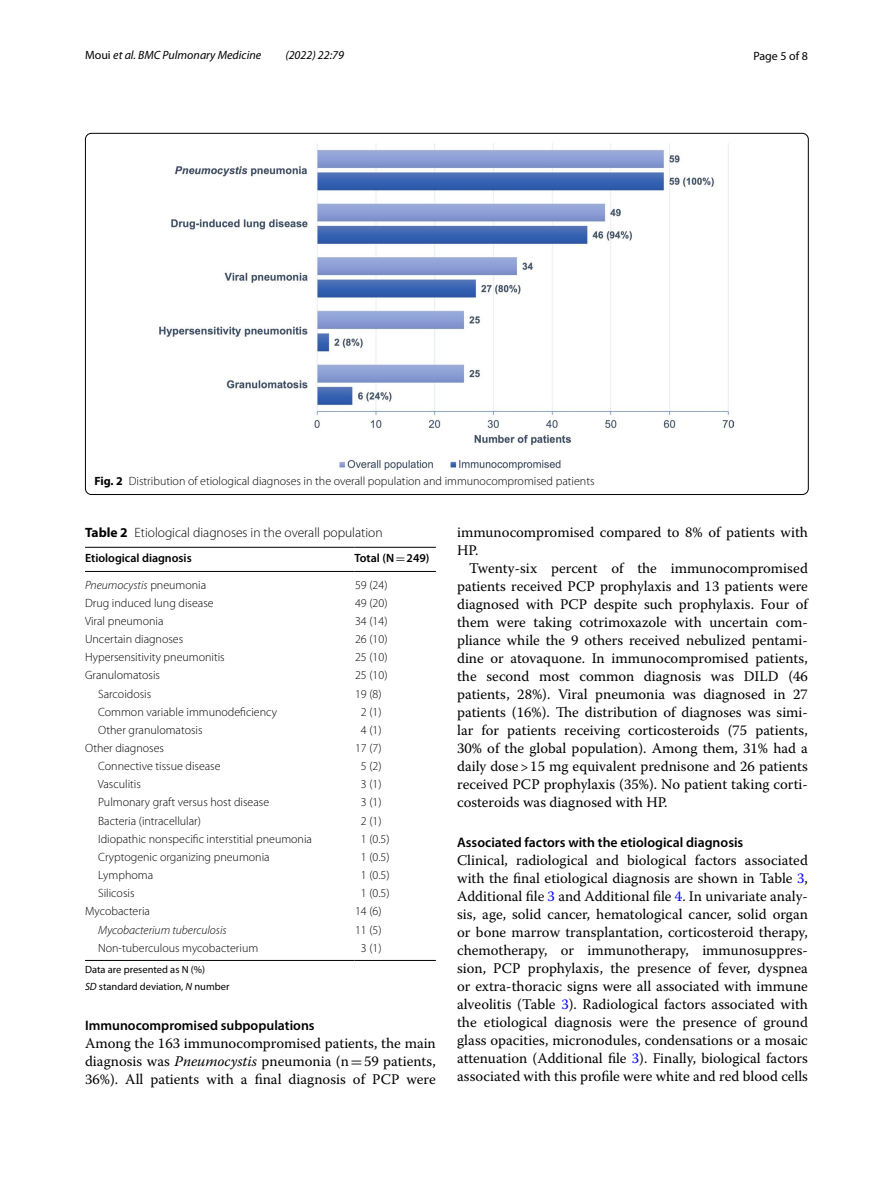
<style>
.page{position:relative;width:893px;height:1187px;background:#fff}
.page>*{position:absolute;margin:0;border:0;box-sizing:border-box;transform-origin:0 0}
.t1{font:14.7px/18px "Warnock Pro";color:#000;text-align:justify}
.t2{font:600 13.8px "Myriad Pro";color:#000}
.t3{font:300 13.5px "Myriad Pro";color:#000}
.t4{font:300 12px "Myriad Pro";color:#000}
.t5{font:italic 300 12px "Myriad Pro";color:#000}
.t6{font:italic 12px "Myriad Pro";color:#000}
.t7{font:600 12px "Myriad Pro";color:#000}
.t8{font:12px "Myriad Pro";color:#000}
.t9{font:10.5px/17px "Myriad Pro";color:#000}
.s1{font-style:normal}
.s2{font-weight:700}
.s3{font-family:"MTSY";font-weight:400}
.s4{font-style:italic}
.s5{font-family:"MTSY"}
.s6{color:#00f}
</style>
<div class="page">
<img style="left:160px;top:143px;width:574px;height:327px">
<hr style="left:85px;top:547px;width:269px;height:1px;background:#000">
<hr style="left:85px;top:571px;width:269px;height:1px;background:#000">
<hr style="left:354px;top:547px;width:82px;height:1px;background:#000">
<hr style="left:354px;top:571px;width:82px;height:1px;background:#000">
<hr style="left:85px;top:960px;width:269px;height:1px;background:#000">
<hr style="left:354px;top:960px;width:82px;height:1px;background:#000">
<p class="t6" style="left:85px;top:48px;width:178px"><span class="s1">Moui</span> et al. BMC Pulmonary Medicine</p>
<p class="t6" style="left:285px;top:48px;width:60px">(2022) 22:79</p>
<p class="t8" style="left:753px;top:48px;width:56px">Page 5 of 8</p>
<p class="t4" style="left:94px;top:474px;width:502px"><span class="s2">Fig. 2</span> Distribution of etiological diagnoses in the overall population and immunocompromised patients</p>
<p class="t3" style="left:85px;top:525px;width:299px"><span class="s2">Table 2</span> Etiological diagnoses in the overall population</p>
<p class="t7" style="left:85px;top:550px;width:108px">Etiological diagnosis</p>
<p class="t7" style="left:354px;top:550px;width:77px">Total (N<span class="s3">=</span>249)</p>
<p class="t5" style="left:85px;top:578px;width:123px">Pneumocystis <span class="s1">pneumonia</span></p>
<p class="t4" style="left:355px;top:578px;width:34px">59 (24)</p>
<p class="t4" style="left:85px;top:596px;width:130px">Drug induced lung disease</p>
<p class="t4" style="left:355px;top:596px;width:34px">49 (20)</p>
<p class="t4" style="left:85px;top:614px;width:80px">Viral pneumonia</p>
<p class="t4" style="left:355px;top:614px;width:34px">34 (14)</p>
<p class="t4" style="left:85px;top:632px;width:100px">Uncertain diagnoses</p>
<p class="t4" style="left:355px;top:632px;width:34px">26 (10)</p>
<p class="t4" style="left:85px;top:650px;width:141px">Hypersensitivity pneumonitis</p>
<p class="t4" style="left:355px;top:650px;width:34px">25 (10)</p>
<p class="t4" style="left:85px;top:668px;width:76px">Granulomatosis</p>
<p class="t4" style="left:355px;top:668px;width:34px">25 (10)</p>
<p class="t4" style="left:98px;top:687px;width:55px">Sarcoidosis</p>
<p class="t4" style="left:355px;top:687px;width:28px">19 (8)</p>
<p class="t4" style="left:98px;top:705px;width:180px">Common variable immunodeficiency</p>
<p class="t4" style="left:361px;top:705px;width:22px">2 (1)</p>
<p class="t4" style="left:98px;top:723px;width:106px">Other granulomatosis</p>
<p class="t4" style="left:361px;top:723px;width:22px">4 (1)</p>
<p class="t4" style="left:85px;top:741px;width:80px">Other diagnoses</p>
<p class="t4" style="left:355px;top:741px;width:28px">17 (7)</p>
<p class="t4" style="left:98px;top:759px;width:124px">Connective tissue disease</p>
<p class="t4" style="left:361px;top:759px;width:22px">5 (2)</p>
<p class="t4" style="left:98px;top:777px;width:45px">Vasculitis</p>
<p class="t4" style="left:361px;top:777px;width:22px">3 (1)</p>
<p class="t4" style="left:98px;top:795px;width:172px">Pulmonary graft versus host disease</p>
<p class="t4" style="left:361px;top:795px;width:22px">3 (1)</p>
<p class="t4" style="left:98px;top:814px;width:104px">Bacteria (intracellular)</p>
<p class="t4" style="left:361px;top:814px;width:22px">2 (1)</p>
<p class="t4" style="left:98px;top:832px;width:215px">Idiopathic nonspecific interstitial pneumonia</p>
<p class="t4" style="left:361px;top:832px;width:30px">1 (0.5)</p>
<p class="t4" style="left:98px;top:850px;width:173px">Cryptogenic organizing pneumonia</p>
<p class="t4" style="left:361px;top:850px;width:30px">1 (0.5)</p>
<p class="t4" style="left:98px;top:868px;width:56px">Lymphoma</p>
<p class="t4" style="left:361px;top:868px;width:30px">1 (0.5)</p>
<p class="t4" style="left:98px;top:886px;width:38px">Silicosis</p>
<p class="t4" style="left:361px;top:886px;width:30px">1 (0.5)</p>
<p class="t4" style="left:85px;top:904px;width:66px">Mycobacteria</p>
<p class="t4" style="left:355px;top:904px;width:28px">14 (6)</p>
<p class="t5" style="left:98px;top:923px;width:130px">Mycobacterium tuberculosis</p>
<p class="t4" style="left:355px;top:922px;width:28px">11 (5)</p>
<p class="t4" style="left:98px;top:941px;width:162px">Non-tuberculous mycobacterium</p>
<p class="t4" style="left:361px;top:941px;width:22px">3 (1)</p>
<p class="t9" style="left:85px;top:961px;width:146px">Data are presented as N (%)<br><span class="s4">SD</span> standard deviation, <span class="s4">N</span> number</p>
<p class="t2" style="left:85px;top:1016px;width:231px">Immunocompromised subpopulations</p>
<p class="t1" style="left:85px;top:1033px;width:352px">Among the 163 immunocompromised patients, the main diagnosis was <span class="s4">Pneumocystis</span> pneumonia (n<span class="s5">=</span>59 patients, 36%). All patients with a final diagnosis of PCP were</p>
<p class="t1" style="left:457px;top:522px;width:352px">immunocompromised compared to 8% of patients with<br>HP.</p>
<p class="t1" style="left:457px;top:558px;width:352px;text-indent:12px">Twenty-six percent of the immunocompromised patients received PCP prophylaxis and 13 patients were diagnosed with PCP despite such prophylaxis. Four of them were taking cotrimoxazole with uncertain com&shy;pliance while the 9 others received nebulized pentami&shy;dine or atovaquone. In immunocompromised patients, the second most common diagnosis was DILD (46 patients, 28%). Viral pneumonia was diagnosed in 27 patients (16%). The distribution of diagnoses was simi&shy;lar for patients receiving corticosteroids (75 patients, 30% of the global population). Among them, 31% had a daily dose&gt;15 mg equivalent prednisone and 26 patients received PCP prophylaxis (35%). No patient taking corti&shy;costeroids was diagnosed with HP.</p>
<p class="t2" style="left:457px;top:833px;width:288px">Associated factors with the etiological diagnosis</p>
<p class="t1" style="left:457px;top:850px;width:352px">Clinical, radiological and biological factors associated with the final etiological diagnosis are shown in Table <span class="s6">3</span>, Additional file <span class="s6">3</span> and Additional file <span class="s6">4</span>. In univariate analy&shy;sis, age, solid cancer, hematological cancer, solid organ or bone marrow transplantation, corticosteroid therapy, chemotherapy, or immunotherapy, immunosuppres&shy;sion, PCP prophylaxis, the presence of fever, dyspnea or extra-thoracic signs were all associated with immune alveolitis (Table <span class="s6">3</span>). Radiological factors associated with the etiological diagnosis were the presence of ground glass opacities, micronodules, condensations or a mosaic attenuation (Additional file <span class="s6">3</span>). Finally, biological factors associated with this profile were white and red blood cells</p>
</div>
